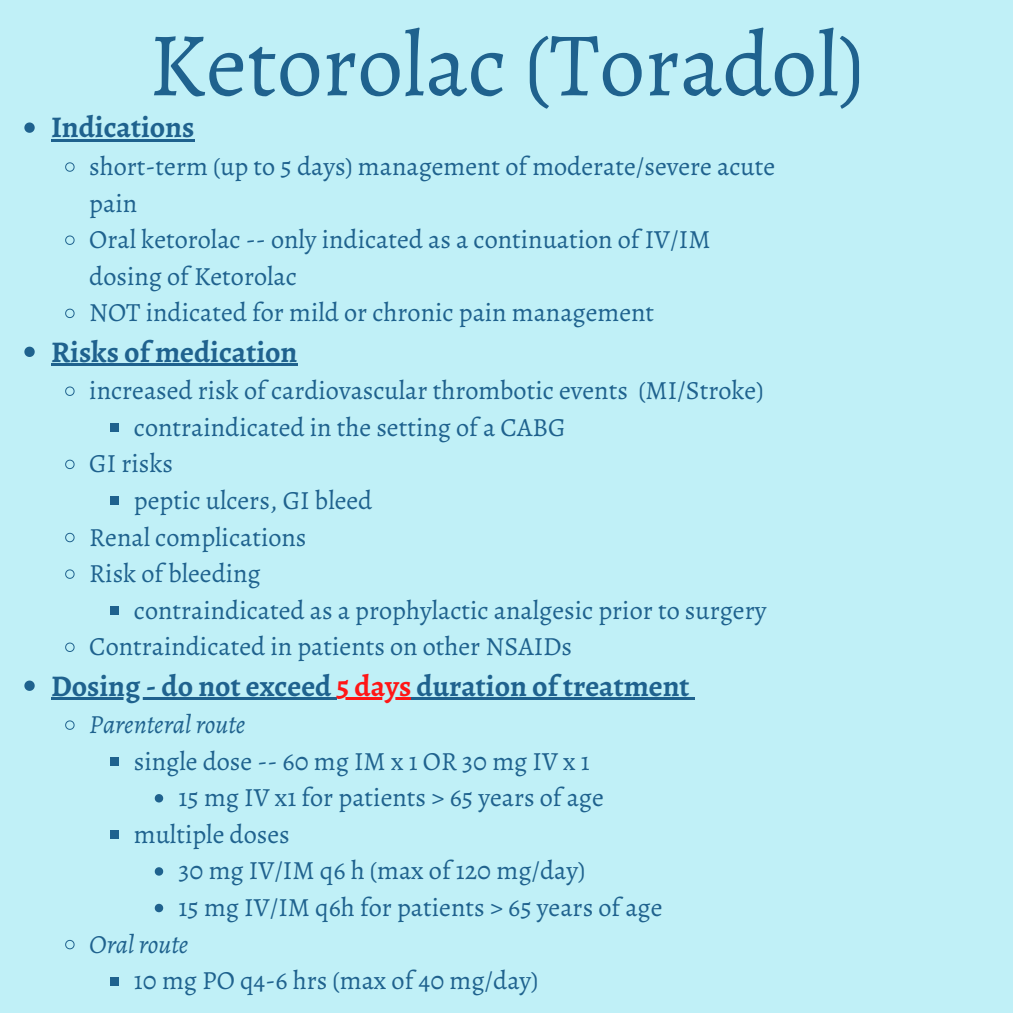
<style>
.page{position:relative;width:1013px;height:1013px;background:#fff}
.page>*{position:absolute;margin:0;border:0;box-sizing:border-box;transform-origin:0 0}
.t1{font:91.25px "Alegreya";color:#1f628e}
.t2{font:700 30px "Alegreya";color:#1f628e}
.t3{font:26.25px/36.5px "Alegreya";color:#1f628e}
.t4{font:italic 26.25px "Alegreya";color:#1f628e}
.s1{color:#ff1616}
</style>
<div class="page">
<div style="left:0;top:0;width:1012px;height:1012px;background:#c0f0f7"></div>
<svg style="left:24px;top:122px;width:11px;height:11px"></svg>
<hr style="left:51px;top:139px;width:143px;height:3px;background:#1f628e">
<svg style="left:65px;top:162px;width:10px;height:10px"></svg>
<svg style="left:65px;top:235px;width:10px;height:10px"></svg>
<svg style="left:65px;top:308px;width:10px;height:10px"></svg>
<svg style="left:24px;top:346px;width:11px;height:11px"></svg>
<hr style="left:51px;top:363px;width:246px;height:3px;background:#1f628e">
<svg style="left:65px;top:386px;width:10px;height:10px"></svg>
<div style="left:111px;top:423px;width:8px;height:9px;background:#1f628e"></div>
<svg style="left:65px;top:459px;width:10px;height:10px"></svg>
<div style="left:111px;top:496px;width:8px;height:9px;background:#1f628e"></div>
<svg style="left:65px;top:532px;width:10px;height:11px"></svg>
<svg style="left:65px;top:569px;width:10px;height:10px"></svg>
<div style="left:111px;top:606px;width:8px;height:9px;background:#1f628e"></div>
<svg style="left:65px;top:642px;width:10px;height:10px"></svg>
<svg style="left:24px;top:680px;width:11px;height:11px"></svg>
<hr style="left:51px;top:697px;width:285px;height:3px;background:#1f628e">
<hr style="left:336px;top:697px;width:75px;height:3px;background:#ff1616">
<hr style="left:411px;top:697px;width:278px;height:3px;background:#1f628e">
<svg style="left:689px;top:697px;width:5px;height:3px"></svg>
<svg style="left:65px;top:720px;width:10px;height:10px"></svg>
<div style="left:111px;top:757px;width:8px;height:9px;background:#1f628e"></div>
<svg style="left:155px;top:794px;width:8px;height:8px"></svg>
<div style="left:111px;top:830px;width:8px;height:9px;background:#1f628e"></div>
<svg style="left:155px;top:867px;width:8px;height:8px"></svg>
<svg style="left:155px;top:903px;width:8px;height:9px"></svg>
<svg style="left:65px;top:939px;width:10px;height:10px"></svg>
<div style="left:111px;top:976px;width:8px;height:9px;background:#1f628e"></div>
<h1 class="t1" style="left:149px;top:7px;width:717px">Ketorolac (Toradol)</h1>
<p class="t2" style="left:51px;top:107px;width:145px">Indications</p>
<p class="t3" style="left:89px;top:148px;width:687px">short-term (up to 5 days) management of moderate/severe acute pain<br>Oral ketorolac -- only indicated as a continuation of IV/IM dosing of Ketorolac<br>NOT indicated for mild or chronic pain management</p>
<p class="t2" style="left:51px;top:331px;width:248px">Risks of medication</p>
<p class="t3" style="left:89px;top:372px;width:675px">increased risk of cardiovascular thrombotic events (MI/Stroke)</p>
<p class="t3" style="left:134px;top:409px;width:433px">contraindicated in the setting of a CABG</p>
<p class="t3" style="left:89px;top:445px;width:85px">GI risks</p>
<p class="t3" style="left:134px;top:482px;width:240px">peptic ulcers, GI bleed</p>
<p class="t3" style="left:89px;top:518px;width:219px">Renal complications</p>
<p class="t3" style="left:89px;top:555px;width:173px">Risk of bleeding</p>
<p class="t3" style="left:134px;top:591px;width:634px">contraindicated as a prophylactic analgesic prior to surgery</p>
<p class="t3" style="left:89px;top:628px;width:484px">Contraindicated in patients on other NSAIDs</p>
<p class="t2" style="left:51px;top:665px;width:640px">Dosing - do not exceed <span class="s1">5 days</span> duration of treatment</p>
<p class="t4" style="left:89px;top:706px;width:157px">Parenteral route</p>
<p class="t3" style="left:134px;top:742px;width:457px">single dose -- 60 mg IM x 1 OR 30 mg IV x 1</p>
<p class="t3" style="left:178px;top:779px;width:427px">15 mg IV x1 for patients &gt; 65 years of age</p>
<p class="t3" style="left:134px;top:815px;width:157px">multiple doses</p>
<p class="t3" style="left:178px;top:852px;width:408px">30 mg IV/IM q6 h (max of 120 mg/day)</p>
<p class="t3" style="left:178px;top:889px;width:485px">15 mg IV/IM q6h for patients &gt; 65 years of age</p>
<p class="t4" style="left:89px;top:926px;width:101px">Oral route</p>
<p class="t3" style="left:134px;top:962px;width:406px">10 mg PO q4-6 hrs (max of 40 mg/day)</p>
</div>
